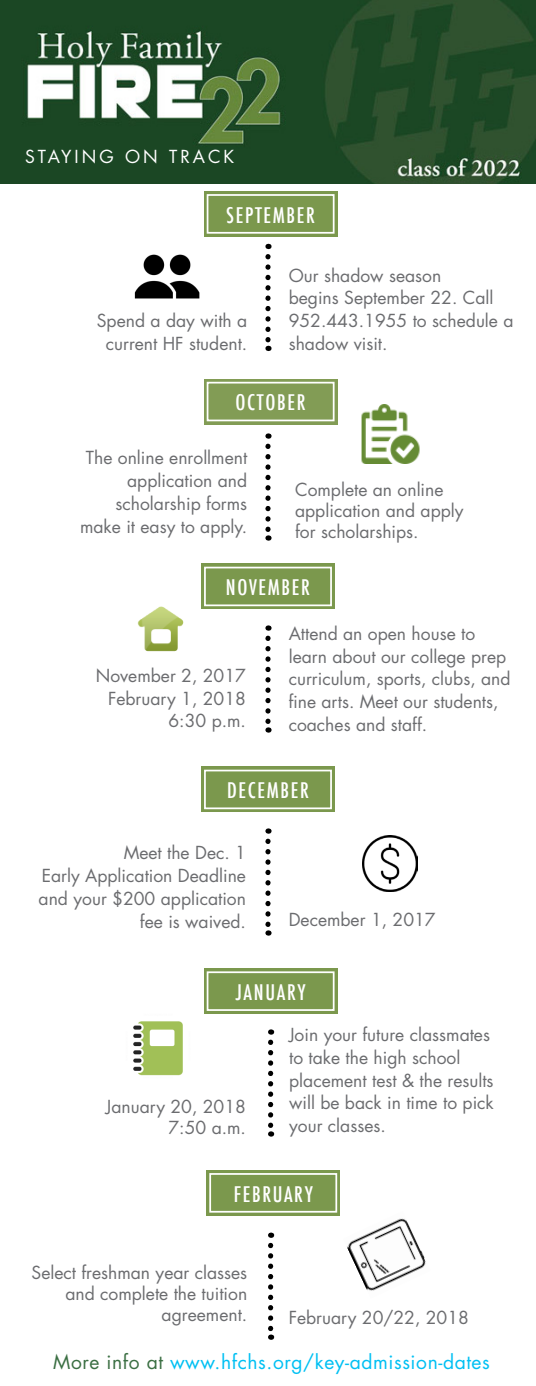
<style>
.page{position:relative;width:536px;height:1386px;background:#fff}
.page>*{position:absolute;margin:0;border:0;box-sizing:border-box;transform-origin:0 0}
.t1{font:500 condensed 21px "Futura";letter-spacing:.08em;color:#fff}
.t2{font:19.25px "Futura Std";letter-spacing:.03em;color:#00c0f3}
.t3{font:17.5px/22.8px "Futura Std";color:#6b6c6f;text-align:right}
.t4{font:17.5px "Futura Std";letter-spacing:.17em;color:#fff}
.s1{color:#3b6f43}
</style>
<div class="page">
<img style="left:0;top:0;width:536px;height:184px">
<div style="left:204px;top:191px;width:133px;height:46px;background:#7b984d"></div>
<div style="left:206px;top:194px;width:128px;height:40px;border:2px solid #fff"></div>
<div style="left:206px;top:1170px;width:134px;height:46px;background:#7b984d"></div>
<div style="left:209px;top:1173px;width:128px;height:40px;border:2px solid #fff"></div>
<div style="left:204px;top:968px;width:133px;height:46px;background:#7b984d"></div>
<div style="left:206px;top:971px;width:128px;height:40px;border:2px solid #fff"></div>
<div style="left:201px;top:767px;width:134px;height:45px;background:#7b984d"></div>
<div style="left:204px;top:770px;width:128px;height:39px;border:2px solid #fff"></div>
<div style="left:201px;top:564px;width:134px;height:45px;background:#7b984d"></div>
<div style="left:204px;top:567px;width:128px;height:39px;border:2px solid #fff"></div>
<div style="left:204px;top:379px;width:133px;height:45px;background:#829c55"></div>
<div style="left:206px;top:382px;width:128px;height:39px;border:2px solid #fff"></div>
<svg style="left:265px;top:257px;width:5px;height:94px"></svg>
<svg style="left:268px;top:1042px;width:5px;height:95px"></svg>
<svg style="left:265px;top:841px;width:5px;height:95px"></svg>
<svg style="left:265px;top:638px;width:5px;height:95px"></svg>
<svg style="left:265px;top:446px;width:5px;height:95px"></svg>
<svg style="left:268px;top:1245px;width:5px;height:95px"></svg>
<img style="left:134px;top:254px;width:66px;height:45px">
<img style="left:361px;top:405px;width:59px;height:59px">
<img style="left:133px;top:1021px;width:50px;height:55px">
<img style="left:362px;top:836px;width:55px;height:55px">
<img style="left:347px;top:1218px;width:79px;height:73px">
<img style="left:137px;top:606px;width:47px;height:46px">
<p class="t4" style="left:25px;top:146px;width:210px">STAYING ON TRACK</p>
<p class="t1" style="left:226px;top:201px;width:90px">SEPTEMBER</p>
<p class="t3" style="left:97px;top:309px;width:152px;text-align:center">Spend a day with a current HF student.</p>
<p class="t3" style="left:288px;top:264px;width:226px;text-align:left">Our shadow season<br>begins September 22. Call<br>952.443.1955 to schedule a shadow visit.</p>
<p class="t1" style="left:235px;top:389px;width:72px">OCTOBER</p>
<p class="t3" style="left:80px;top:447px;width:169px">The online enrollment application and scholarship forms make it easy to apply.</p>
<p class="t3" style="left:295px;top:479px;width:170px;line-height:21px;text-align:left">Complete an online application and apply for scholarships.</p>
<p class="t1" style="left:226px;top:574px;width:86px">NOVEMBER</p>
<p class="t3" style="left:96px;top:664px;width:152px">November 2, 2017<br>February 1, 2018<br>6:30 p.m.</p>
<p class="t3" style="left:288px;top:622px;width:223px;text-align:left">Attend an open house to learn about our college prep curriculum, sports, clubs, and fine arts. Meet our students, coaches and staff.</p>
<p class="t1" style="left:227px;top:777px;width:83px">DECEMBER</p>
<p class="t3" style="left:39px;top:842px;width:209px">Meet the Dec. 1<br>Early Application Deadline and your $200 application fee is waived.</p>
<p class="t3" style="left:288px;top:908px;width:148px">December 1, 2017</p>
<p class="t1" style="left:236px;top:979px;width:71px">JANUARY</p>
<p class="t3" style="left:106px;top:1096px;width:142px;line-height:21px">January 20, 2018<br>7:50 a.m.</p>
<p class="t3" style="left:289px;top:1023px;width:206px;text-align:left">Join your future classmates to take the high school placement test &amp; the results will be back in time to pick your classes.</p>
<p class="t1" style="left:233px;top:1180px;width:81px">FEBRUARY</p>
<p class="t3" style="left:32px;top:1262px;width:217px;line-height:21px">Select freshman year classes and complete the tuition agreement.</p>
<p class="t3" style="left:288px;top:1306px;width:182px">February 20/22, 2018</p>
<p class="t2" style="left:53px;top:1350px;width:438px"><span class="s1">More info at</span> www.hfchs.org/key-admission-dates</p>
</div>
